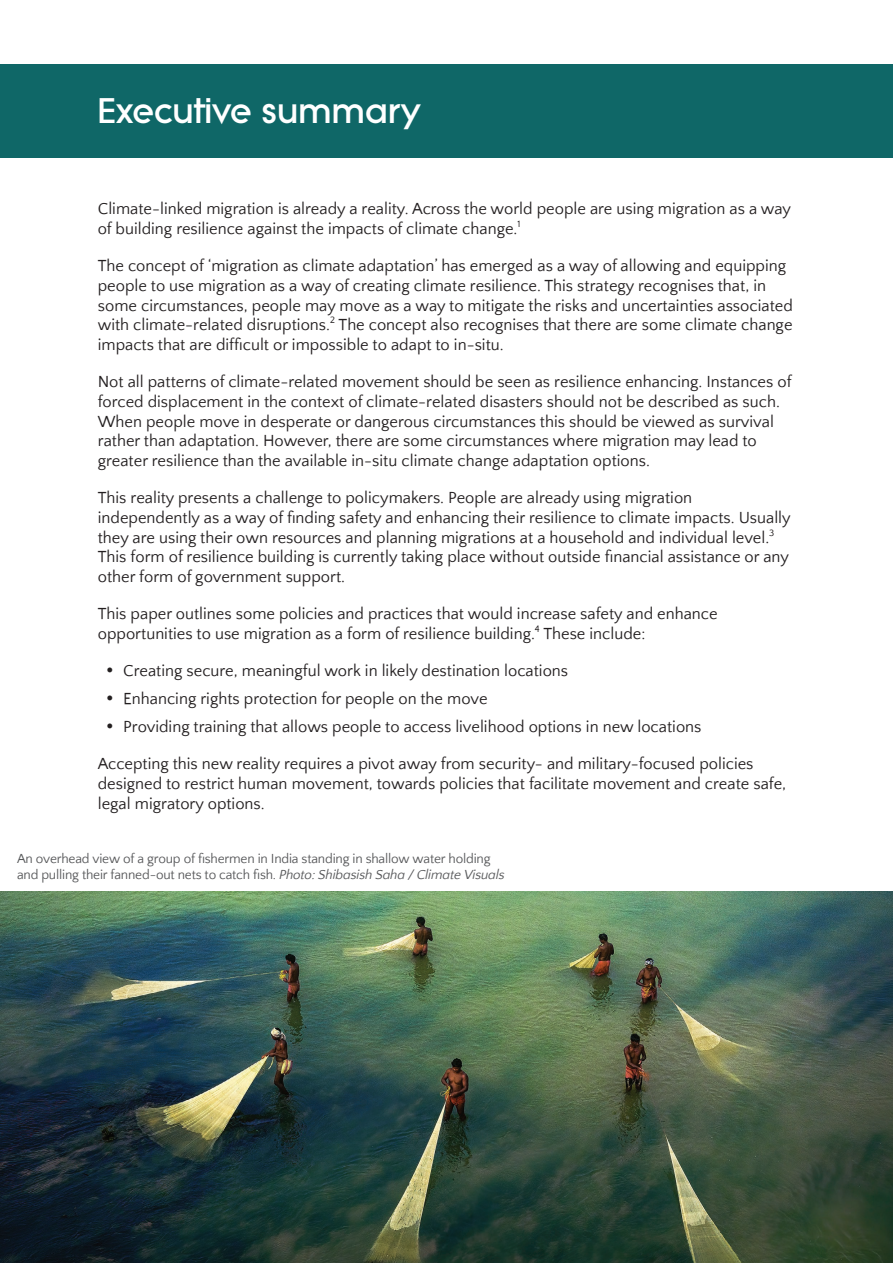
<style>
.page{position:relative;width:893px;height:1263px;background:#fff}
.page>*{position:absolute;margin:0;border:0;box-sizing:border-box;transform-origin:0 0}
.t1{font:800 34.5px "Litera Serial";letter-spacing:.01em;color:#fff}
.t2{font:16.5px/19.8px "Quattrocento Sans";color:#231f20}
.t3{font:13.5px/16.5px "Quattrocento Sans";letter-spacing:-.015em;color:#57585a}
.s1{font-style:italic}
</style>
<div class="page">
<div style="left:0;top:64px;width:893px;height:94px;background:#0f6767"></div>
<img style="left:0;top:892px;width:893px;height:371px">
<h1 class="t1" style="left:98px;top:91px;width:324px">Executive summary</h1>
<p class="t2" style="left:98px;top:200px;width:695px">Climate-linked migration is already a reality. Across the world people are using migration as a way of building resilience against the impacts of climate change.<sup>1</sup></p>
<p class="t2" style="left:98px;top:256px;width:697px">The concept of ‘migration as climate adaptation’ has emerged as a way of allowing and equipping people to use migration as a way of creating climate resilience. This strategy recognises that, in some circumstances, people may move as a way to mitigate the risks and uncertainties associated with climate-related disruptions.<sup>2</sup> The concept also recognises that there are some climate change impacts that are difficult or impossible to adapt to in-situ.</p>
<p class="t2" style="left:98px;top:372px;width:695px">Not all patterns of climate-related movement should be seen as resilience enhancing. Instances of forced displacement in the context of climate-related disasters should not be described as such.<br>When people move in desperate or dangerous circumstances this should be viewed as survival rather than adaptation. However, there are some circumstances where migration may lead to greater resilience than the available in-situ climate change adaptation options.</p>
<p class="t2" style="left:98px;top:488px;width:694px">This reality presents a challenge to policymakers. People are already using migration independently as a way of finding safety and enhancing their resilience to climate impacts. Usually they are using their own resources and planning migrations at a household and individual level.<sup>3<br></sup>This form of resilience building is currently taking place without outside financial assistance or any other form of government support.</p>
<p class="t2" style="left:98px;top:604px;width:621px">This paper outlines some policies and practices that would increase safety and enhance opportunities to use migration as a form of resilience building.<sup>4</sup> These include:</p>
<p class="t2" style="left:123px;top:656px;width:580px;line-height:28.3px">Creating secure, meaningful work in likely destination locations<br>Enhancing rights protection for people on the move<br>Providing training that allows people to access livelihood options in new locations</p>
<p class="t2" style="left:98px;top:754px;width:690px">Accepting this new reality requires a pivot away from security- and military-focused policies designed to restrict human movement, towards policies that facilitate movement and create safe, legal migratory options.</p>
<p class="t3" style="left:17px;top:850px;width:489px">An overhead view of a group of fishermen in India standing in shallow water holding and pulling their fanned-out nets to catch fish. <span class="s1">Photo: Shibasish Saha / Climate Visuals</span></p>
</div>
